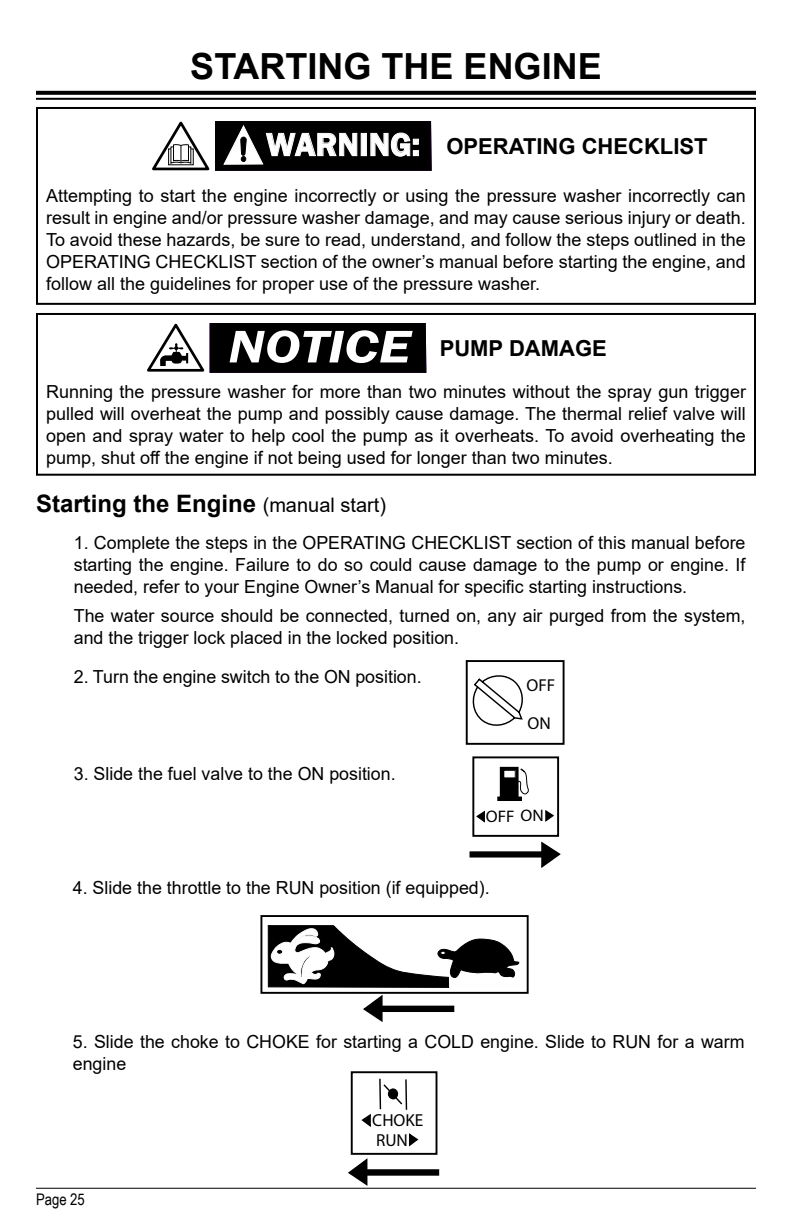
<style>
.page{position:relative;width:792px;height:1224px;background:#fff}
.page>*{position:absolute;margin:0;border:0;box-sizing:border-box;transform-origin:0 0}
.t1{font:italic 600 47.4px "Franklin Gothic";color:#fff;scale:1.18 1}
.t2{font:700 36px "Arial";color:#000}
.t3{font:600 33.4px "Franklin Gothic";color:#fff}
.t4{font:700 24px "Arial";color:#000}
.t5{font:700 22px "Arial";color:#000}
.t6{font:18px/22px "Arial";color:#000;text-align:justify}
.t7{font:17.4px/20px "Myriad Pro";color:#000}
.t8{font:17.2px/37.8px "Myriad Pro";color:#000}
.t9{font:16.8px "Myriad Pro";color:#000}
.t10{font:16px "Arial Narrow";color:#000}
.s1{font-weight:400;font-size:20px}
</style>
<div class="page">
<svg style="left:36px;top:91px;width:720px;height:4px;background:#0c0c0c"></svg>
<hr style="left:36px;top:98px;width:720px;height:2px;background:#000">
<div style="left:36px;top:107px;width:720px;height:198px;border:2px solid #000"></div>
<div style="left:36px;top:313px;width:720px;height:163px;border:2px solid #000"></div>
<svg style="left:147px;top:324px;width:57px;height:48px"></svg>
<svg style="left:152px;top:121px;width:280px;height:50px"></svg>
<div style="left:210px;top:323px;width:216px;height:50px;background:#000"></div>
<svg style="left:379px;top:1078px;width:29px;height:32px"></svg>
<div style="left:388px;top:1089px;width:10px;height:10px;background:#000;border-radius:4px"></div>
<div style="left:388px;top:1088px;width:11px;height:12px;border:1px solid #000;border-radius:4px"></div>
<svg style="left:361px;top:1113px;width:10px;height:14px"></svg>
<svg style="left:409px;top:1133px;width:10px;height:14px"></svg>
<div style="left:351px;top:1071px;width:86px;height:84px;border:2px solid #000"></div>
<svg style="left:348px;top:1158px;width:20px;height:28px"></svg>
<div style="left:358px;top:1170px;width:80px;height:5px;background:#000"></div>
<div style="left:358px;top:1169px;width:81px;height:7px;border:2px solid #000"></div>
<svg style="left:472px;top:675px;width:51px;height:51px"></svg>
<div style="left:466px;top:660px;width:99px;height:85px;border:2px solid #000"></div>
<svg style="left:545px;top:810px;width:9px;height:12px"></svg>
<svg style="left:476px;top:810px;width:9px;height:13px"></svg>
<div style="left:497px;top:797px;width:25px;height:4px;border:1px solid #000"></div>
<div style="left:500px;top:767px;width:18px;height:30px;background:#000"></div>
<div style="left:504px;top:770px;width:11px;height:8px;background:#fff"></div>
<div style="left:503px;top:770px;width:13px;height:8px;border:1px solid #000"></div>
<svg style="left:518px;top:768px;width:11px;height:27px"></svg>
<div style="left:472px;top:756px;width:87px;height:81px;border:2px solid #000"></div>
<svg style="left:541px;top:841px;width:20px;height:27px"></svg>
<div style="left:470px;top:852px;width:80px;height:5px;background:#000"></div>
<div style="left:470px;top:851px;width:81px;height:7px;border:2px solid #000"></div>
<div style="left:260px;top:915px;width:269px;height:79px;border:2px solid #000"></div>
<svg style="left:268px;top:925px;width:251px;height:97px"></svg>
<div style="left:373px;top:1006px;width:81px;height:6px;border:2px solid #000"></div>
<hr style="left:36px;top:1188px;width:720px;height:1px;background:#000">
<h2 class="t2" style="left:190px;top:41px;width:413px">STARTING THE ENGINE</h2>
<h3 class="t3" style="left:266px;top:124px;width:156px">WARNING:</h3>
<p class="t5" style="left:446px;top:131px;width:263px">OPERATING CHECKLIST</p>
<p class="t6" style="left:46px;top:185px;width:701px">Attempting to start the engine incorrectly or using the pressure washer incorrectly can result in engine and/or pressure washer damage, and may cause serious injury or death.<br>To avoid these hazards, be sure to read, understand, and follow the steps outlined in the OPERATING CHECKLIST section of the owner’s manual before starting the engine, and follow all the guidelines for proper use of the pressure washer.</p>
<h1 class="t1" style="left:228px;top:316px;width:156px">NOTICE</h1>
<p class="t5" style="left:440px;top:333px;width:169px">PUMP DAMAGE</p>
<p class="t6" style="left:46px;top:381px;width:701px">Running the pressure washer for more than two minutes without the spray gun trigger pulled will overheat the pump and possibly cause damage. The thermal relief valve will open and spray water to help cool the pump as it overheats. To avoid overheating the pump, shut off the engine if not being used for longer than two minutes.</p>
<h3 class="t4" style="left:36px;top:487px;width:352px">Starting the Engine <span class="s1">(manual start)</span></h3>
<p class="t6" style="left:74px;top:532px;width:673px">1. Complete the steps in the OPERATING CHECKLIST section of this manual before starting the engine. Failure to do so could cause damage to the pump or engine. If needed, refer to your Engine Owner’s Manual for specific starting instructions.</p>
<p class="t6" style="left:74px;top:604px;width:673px">The water source should be connected, turned on, any air purged from the system, and the trigger lock placed in the locked position.</p>
<p class="t6" style="left:74px;top:665px;width:349px">2. Turn the engine switch to the ON position.</p>
<p class="t6" style="left:74px;top:763px;width:323px">3. Slide the fuel valve to the ON position.</p>
<p class="t8" style="left:527px;top:666px;width:30px">OFF<br>ON</p>
<p class="t9" style="left:486px;top:806px;width:59px">OFF ON</p>
<p class="t6" style="left:73px;top:877px;width:418px">4. Slide the throttle to the RUN position (if equipped).</p>
<p class="t6" style="left:73px;top:1031px;width:673px">5. Slide the choke to CHOKE for starting a COLD engine. Slide to RUN for a warm engine</p>
<p class="t10" style="left:36px;top:1188px;width:50px">Page 25</p>
<p class="t7" style="left:372px;top:1110px;width:53px">CHOKE<br>RUN</p>
</div>
